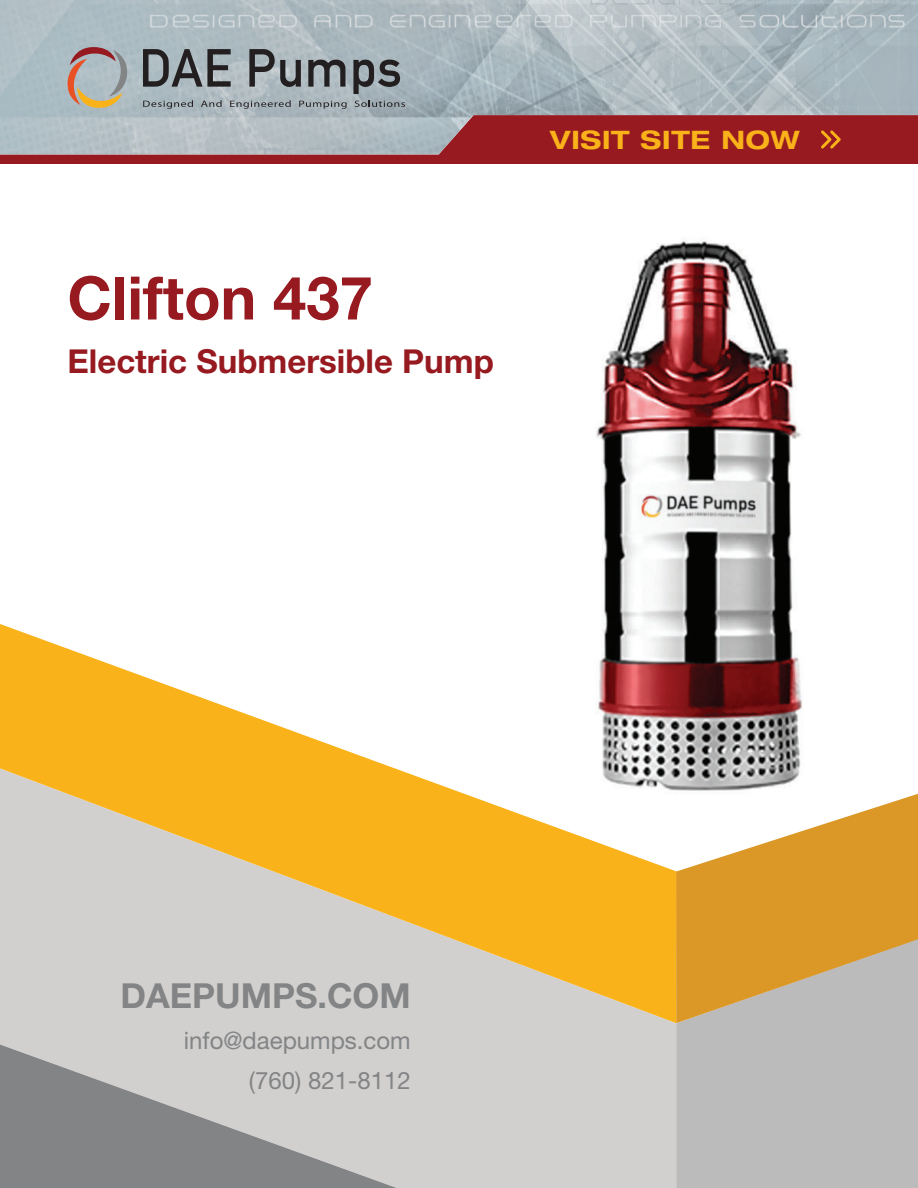
<style>
.page{position:relative;width:918px;height:1188px;background:#fff}
.page>*{position:absolute;margin:0;border:0;box-sizing:border-box;transform-origin:0 0}
.t1{font:700 60px "Helvetica Neue LT Std";color:#961a20}
.t2{font:700 34.5px "Helvetica Neue LT Std";color:#838485}
.t3{font:700 33px "Helvetica Neue LT Std";color:#961a20}
.t4{font:700 expanded 25.5px "Helvetica Neue LT Std";letter-spacing:.03em;color:#f9b219}
.t5{font:24px/40.5px "Helvetica Neue LT Std";color:#838485;text-align:right}
</style>
<div class="page">
<img style="left:595px;top:239px;width:207px;height:552px">
<div style="left:690px;top:1023px;width:228px;height:165px;background:#bcbbbb"></div>
<div style="left:0;top:768px;width:690px;height:420px;background:#d2d0cf"></div>
<svg style="left:0;top:1044px;width:397px;height:144px"></svg>
<svg style="left:0;top:624px;width:677px;height:399px"></svg>
<svg style="left:676px;top:794px;width:242px;height:229px;fill:#db9826"></svg>
<div style="left:0;top:94px;width:918px;height:70px;background:#961a20"></div>
<img style="left:0;top:0;width:918px;height:155px">
<svg style="left:818px;top:128px;width:25px;height:23px"></svg>
<svg style="left:62px;top:41px;width:71px;height:73px"></svg>
<svg style="left:143px;top:49px;width:88px;height:38px"></svg>
<svg style="left:249px;top:49px;width:52px;height:38px"></svg>
<svg style="left:308px;top:60px;width:37px;height:27px"></svg>
<svg style="left:353px;top:60px;width:47px;height:34px"></svg>
<svg style="left:143px;top:100px;width:50px;height:9px"></svg>
<svg style="left:201px;top:100px;width:21px;height:7px"></svg>
<svg style="left:230px;top:100px;width:61px;height:9px"></svg>
<svg style="left:299px;top:101px;width:48px;height:8px"></svg>
<svg style="left:355px;top:100px;width:50px;height:7px"></svg>
<h1 class="t1" style="left:68px;top:276px;width:307px">Clifton 437</h1>
<h3 class="t3" style="left:68px;top:349px;width:428px">Electric Submersible Pump</h3>
<p class="t4" style="left:550px;top:125px;width:251px">VISIT SITE NOW</p>
<h2 class="t2" style="left:121px;top:983px;width:292px">DAEPUMPS.COM</h2>
<p class="t5" style="left:184px;top:1022px;width:228px">info@daepumps.com (760) 821-8112</p>
</div>
